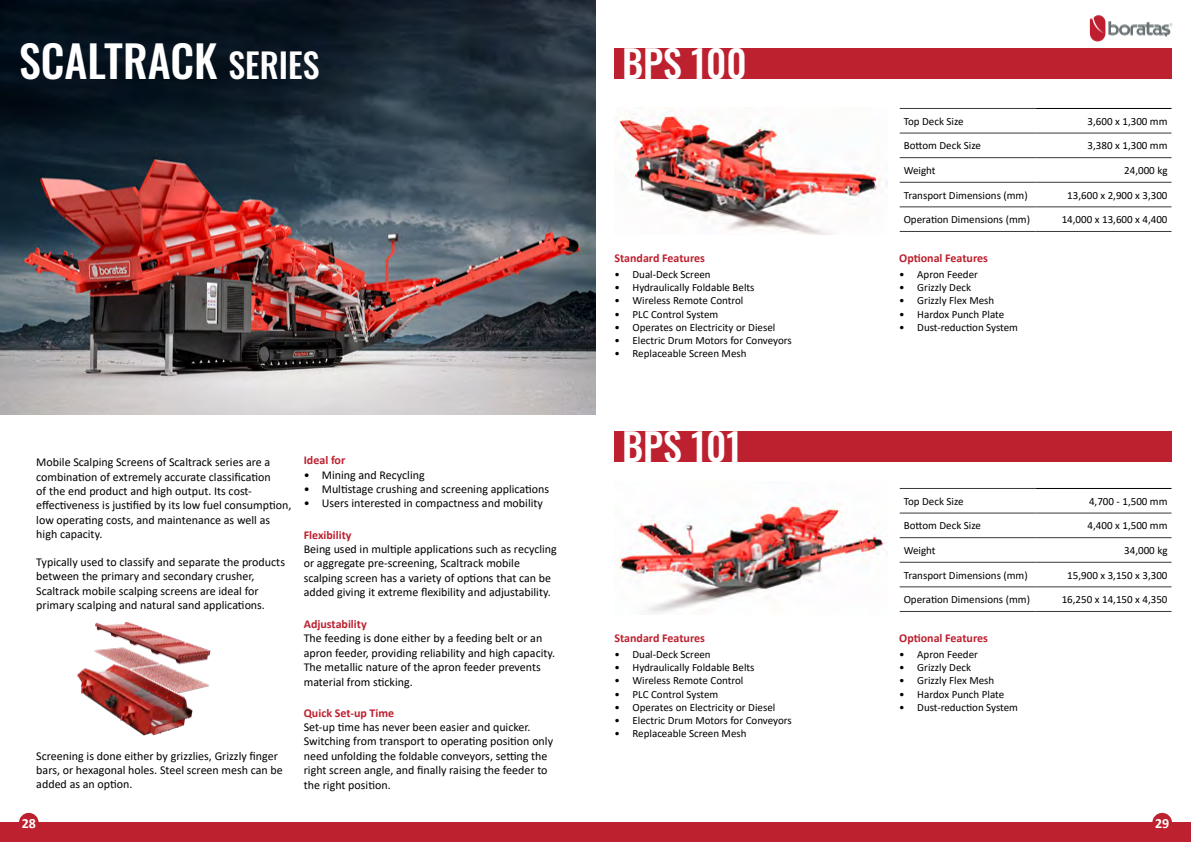
<style>
.page{position:relative;width:1191px;height:842px;background:#fff}
.page>*{position:absolute;margin:0;border:0;box-sizing:border-box;transform-origin:0 0}
.t1{font:500 44px "Oswald";color:#fff}
.t2{font:500 38px "Oswald";color:#fff}
.t3{font:700 14px "Calibri";color:#fff}
.t4{font:12px/14.4px "Calibri";color:#000}
.t5{font:700 12px "Calibri";color:#bd202f}
.t6{font:11px "Calibri";color:#000}
.s1{font-size:34px}
</style>
<div class="page">
<img style="left:0;top:0;width:595px;height:415px">
<img style="left:617px;top:112px;width:270px;height:123px">
<img style="left:617px;top:502px;width:270px;height:111px">
<img style="left:77px;top:621px;width:134px;height:115px">
<div style="left:19px;top:813px;width:20px;height:19px;background:#bd202f;border-radius:50%"></div>
<div style="left:1152px;top:813px;width:20px;height:19px;background:#bd202f;border-radius:50%"></div>
<div style="left:0;top:823px;width:595px;height:19px;background:#bd202f"></div>
<div style="left:595px;top:823px;width:596px;height:19px;background:#bd202f"></div>
<div style="left:614px;top:431px;width:558px;height:31px;background:#bd202f"></div>
<div style="left:614px;top:48px;width:558px;height:31px;background:#bd202f"></div>
<img style="left:1089px;top:15px;width:84px;height:27px">
<hr style="left:899px;top:108px;width:136px;height:1px;background:#363a3e">
<hr style="left:1035px;top:108px;width:136px;height:1px;background:#000">
<hr style="left:899px;top:133px;width:136px;height:1px;background:#363a3e">
<hr style="left:1035px;top:133px;width:136px;height:1px;background:#363a3e">
<hr style="left:899px;top:157px;width:136px;height:1px;background:#363a3e">
<hr style="left:1035px;top:157px;width:136px;height:1px;background:#363a3e">
<hr style="left:899px;top:182px;width:136px;height:1px;background:#363a3e">
<hr style="left:899px;top:206px;width:136px;height:1px;background:#363a3e">
<hr style="left:899px;top:231px;width:136px;height:1px;background:#363a3e">
<hr style="left:1035px;top:182px;width:136px;height:1px;background:#363a3e">
<hr style="left:1035px;top:206px;width:136px;height:1px;background:#363a3e">
<hr style="left:1035px;top:231px;width:136px;height:1px;background:#363a3e">
<hr style="left:899px;top:488px;width:136px;height:1px;background:#363a3e">
<hr style="left:1035px;top:488px;width:136px;height:1px;background:#000">
<hr style="left:899px;top:513px;width:136px;height:1px;background:#363a3e">
<hr style="left:1035px;top:513px;width:136px;height:1px;background:#363a3e">
<hr style="left:899px;top:537px;width:136px;height:1px;background:#363a3e">
<hr style="left:1035px;top:537px;width:136px;height:1px;background:#363a3e">
<hr style="left:899px;top:562px;width:136px;height:1px;background:#363a3e">
<hr style="left:899px;top:586px;width:136px;height:1px;background:#363a3e">
<hr style="left:899px;top:611px;width:136px;height:1px;background:#363a3e">
<hr style="left:1035px;top:562px;width:136px;height:1px;background:#363a3e">
<hr style="left:1035px;top:586px;width:136px;height:1px;background:#363a3e">
<hr style="left:1035px;top:611px;width:136px;height:1px;background:#363a3e">
<h1 class="t1" style="left:19px;top:38px;width:302px">SCALTRACK <span class="s1">SERIES</span></h1>
<h2 class="t2" style="left:622px;top:44px;width:126px">BPS 100</h2>
<p class="t4" style="left:36px;top:455px;width:256px">Mobile Scalping Screens of Scaltrack series are a combination of extremely accurate classification<br>of the end product and high output. Its cost&shy;effectiveness is justified by its low fuel consumption, low operating costs, and maintenance as well as high capacity.</p>
<p class="t4" style="left:36px;top:554px;width:250px">Typically used to classify and separate the products between the primary and secondary crusher, Scaltrack mobile scalping screens are ideal for primary scalping and natural sand applications.</p>
<p class="t4" style="left:36px;top:748px;width:248px">Screening is done either by grizzlies, Grizzly finger bars, or hexagonal holes. Steel screen mesh can be added as an option.</p>
<p class="t5" style="left:304px;top:452px;width:43px">Ideal for</p>
<p class="t4" style="left:304px;top:467px;width:122px">• Mining and Recycling</p>
<p class="t4" style="left:304px;top:482px;width:247px">• Multistage crushing and screening applications</p>
<p class="t4" style="left:304px;top:496px;width:241px">• Users interested in compactness and mobility</p>
<p class="t5" style="left:304px;top:526px;width:49px">Flexibility</p>
<p class="t4" style="left:304px;top:541px;width:255px">Being used in multiple applications such as recycling or aggregate pre-screening, Scaltrack mobile scalping screen has a variety of options that can be added giving it extreme flexibility and adjustability.</p>
<p class="t5" style="left:304px;top:615px;width:64px">Adjustability</p>
<p class="t4" style="left:304px;top:631px;width:253px">The feeding is done either by a feeding belt or an apron feeder, providing reliability and high capacity.<br>The metallic nature of the apron feeder prevents material from sticking.</p>
<p class="t5" style="left:304px;top:704px;width:92px">Quick Set-up Time</p>
<p class="t4" style="left:304px;top:719px;width:251px">Set-up time has never been easier and quicker.<br>Switching from transport to operating position only need unfolding the foldable conveyors, setting the right screen angle, and finally raising the feeder to the right position.</p>
<p class="t5" style="left:614px;top:250px;width:92px">Standard Features</p>
<p class="t6" style="left:614px;top:267px;width:98px">• Dual-Deck Screen</p>
<p class="t6" style="left:614px;top:280px;width:142px">• Hydraulically Foldable Belts</p>
<p class="t6" style="left:614px;top:293px;width:130px">• Wireless Remote Control</p>
<p class="t6" style="left:614px;top:306px;width:105px">• PLC Control System</p>
<p class="t6" style="left:614px;top:319px;width:162px">• Operates on Electricity or Diesel</p>
<p class="t6" style="left:614px;top:333px;width:179px">• Electric Drum Motors for Conveyors</p>
<p class="t6" style="left:614px;top:346px;width:134px">• Replaceable Screen Mesh</p>
<h2 class="t2" style="left:622px;top:426px;width:121px">BPS 101</h2>
<p class="t5" style="left:614px;top:630px;width:92px">Standard Features</p>
<p class="t6" style="left:614px;top:647px;width:98px">• Dual-Deck Screen</p>
<p class="t6" style="left:614px;top:660px;width:142px">• Hydraulically Foldable Belts</p>
<p class="t6" style="left:614px;top:673px;width:130px">• Wireless Remote Control</p>
<p class="t6" style="left:614px;top:686px;width:105px">• PLC Control System</p>
<p class="t6" style="left:614px;top:699px;width:162px">• Operates on Electricity or Diesel</p>
<p class="t6" style="left:614px;top:713px;width:179px">• Electric Drum Motors for Conveyors</p>
<p class="t6" style="left:614px;top:726px;width:134px">• Replaceable Screen Mesh</p>
<p class="t6" style="left:903px;top:114px;width:61px">Top Deck Size</p>
<p class="t6" style="left:1087px;top:114px;width:81px">3,600 x 1,300 mm</p>
<p class="t6" style="left:903px;top:138px;width:79px">Bottom Deck Size</p>
<p class="t6" style="left:1087px;top:138px;width:81px">3,380 x 1,300 mm</p>
<p class="t6" style="left:903px;top:163px;width:33px">Weight</p>
<p class="t6" style="left:1124px;top:163px;width:45px">24,000 kg</p>
<p class="t6" style="left:903px;top:187px;width:125px">Transport Dimensions (mm)</p>
<p class="t6" style="left:1067px;top:187px;width:102px">13,600 x 2,900 x 3,300</p>
<p class="t6" style="left:903px;top:212px;width:128px">Operation Dimensions (mm)</p>
<p class="t6" style="left:1061px;top:212px;width:107px">14,000 x 13,600 x 4,400</p>
<p class="t5" style="left:899px;top:250px;width:90px">Optional Features</p>
<p class="t6" style="left:899px;top:267px;width:80px">• Apron Feeder</p>
<p class="t6" style="left:899px;top:280px;width:73px">• Grizzly Deck</p>
<p class="t6" style="left:899px;top:293px;width:97px">• Grizzly Flex Mesh</p>
<p class="t6" style="left:899px;top:306px;width:106px">• Hardox Punch Plate</p>
<p class="t6" style="left:899px;top:319px;width:120px">• Dust-reduction System</p>
<p class="t6" style="left:903px;top:494px;width:61px">Top Deck Size</p>
<p class="t6" style="left:1089px;top:494px;width:80px">4,700 - 1,500 mm</p>
<p class="t6" style="left:903px;top:518px;width:79px">Bottom Deck Size</p>
<p class="t6" style="left:1087px;top:518px;width:81px">4,400 x 1,500 mm</p>
<p class="t6" style="left:903px;top:543px;width:33px">Weight</p>
<p class="t6" style="left:1124px;top:543px;width:45px">34,000 kg</p>
<p class="t6" style="left:903px;top:567px;width:125px">Transport Dimensions (mm)</p>
<p class="t6" style="left:1067px;top:567px;width:102px">15,900 x 3,150 x 3,300</p>
<p class="t6" style="left:903px;top:592px;width:128px">Operation Dimensions (mm)</p>
<p class="t6" style="left:1061px;top:592px;width:107px">16,250 x 14,150 x 4,350</p>
<p class="t5" style="left:899px;top:630px;width:90px">Optional Features</p>
<p class="t6" style="left:899px;top:647px;width:80px">• Apron Feeder</p>
<p class="t6" style="left:899px;top:660px;width:73px">• Grizzly Deck</p>
<p class="t6" style="left:899px;top:673px;width:97px">• Grizzly Flex Mesh</p>
<p class="t6" style="left:899px;top:686px;width:106px">• Hardox Punch Plate</p>
<p class="t6" style="left:899px;top:699px;width:120px">• Dust-reduction System</p>
<p class="t3" style="left:22px;top:813px;width:16px">28</p>
<p class="t3" style="left:1155px;top:814px;width:16px">29</p>
</div>
